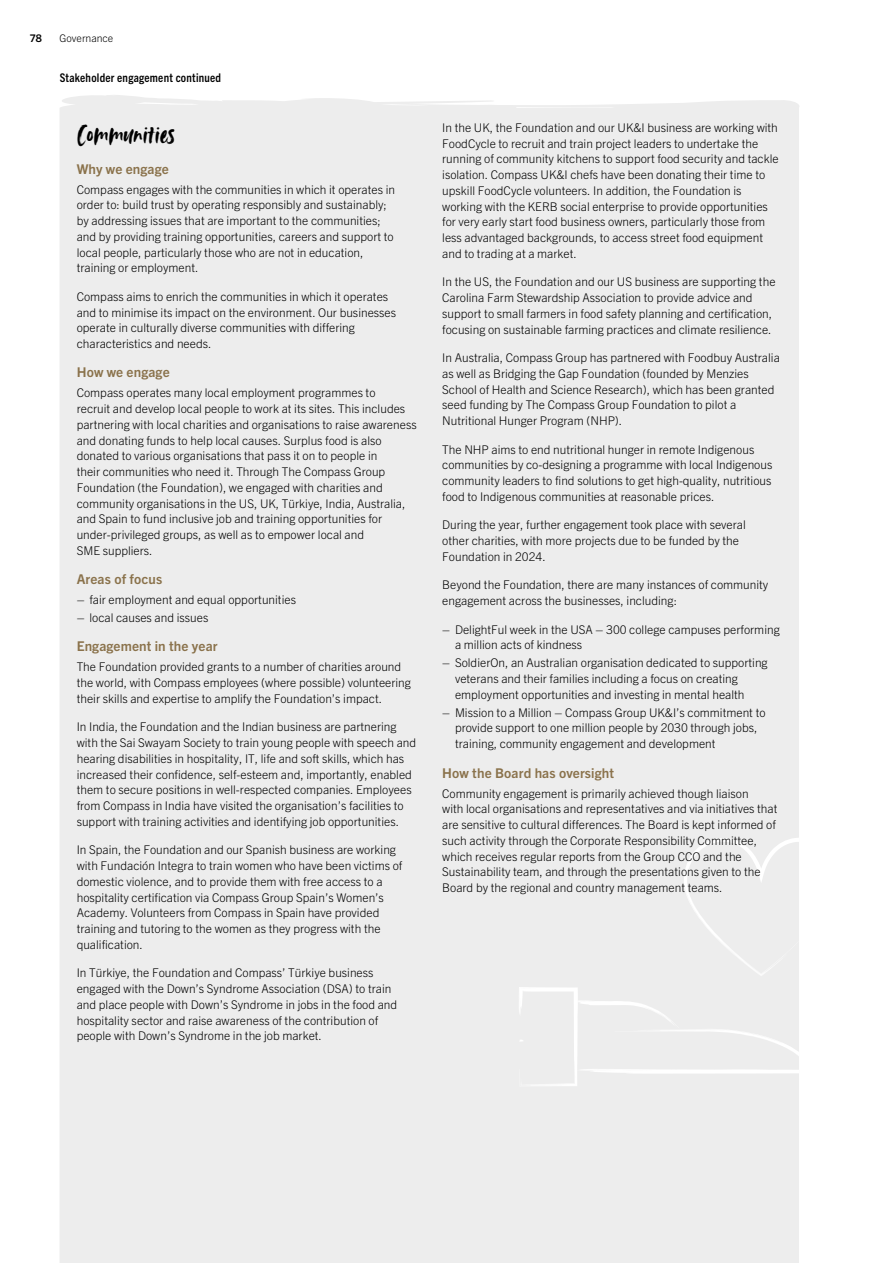
<style>
.page{position:relative;width:893px;height:1263px;background:#fff}
.page>*{position:absolute;margin:0;border:0;box-sizing:border-box;transform-origin:0 0}
.t1{font:28.5px "Avallon Alt";letter-spacing:.01em;color:#000}
.t2{font:700 13.5px "Trade Gothic Next LT Pro";letter-spacing:.01em;color:#8a724b}
.t3{font:300 12px/15.8px "Trade Gothic Next LT Pro";color:#000}
.t4{font:700 condensed 12px "Trade Gothic Next LT Pro";letter-spacing:.02em;color:#000}
.t5{font:300 10.5px "Trade Gothic Next LT Pro";color:#000}
.t6{font:700 10.5px "Trade Gothic Next LT Pro";color:#000}
</style>
<div class="page">
<div style="left:60px;top:95px;width:739px;height:1168px;background:#ededed"></div>
<svg style="left:519px;top:987px;width:280px;height:99px;background:#eee"></svg>
<div style="left:684px;top:837px;width:115px;height:139px;background:#ededed"></div>
<p class="t6" style="left:30px;top:31px;width:14px">78</p>
<p class="t5" style="left:60px;top:31px;width:55px">Governance</p>
<p class="t4" style="left:60px;top:69px;width:163px">Stakeholder engagement continued</p>
<h1 class="t1" style="left:77px;top:115px;width:100px">Communities</h1>
<p class="t2" style="left:77px;top:159px;width:94px">Why we engage</p>
<p class="t3" style="left:77px;top:181px;width:320px">Compass engages with the communities in which it operates in order to: build trust by operating responsibly and sustainably; by addressing issues that are important to the communities; and by providing training opportunities, careers and support to local people, particularly those who are not in education, training or employment.</p>
<p class="t3" style="left:77px;top:288px;width:321px">Compass aims to enrich the communities in which it operates and to minimise its impact on the environment. Our businesses operate in culturally diverse communities with differing characteristics and needs.</p>
<p class="t2" style="left:77px;top:363px;width:94px">How we engage</p>
<p class="t3" style="left:77px;top:384px;width:341px">Compass operates many local employment programmes to<br>recruit and develop local people to work at its sites. This includes partnering with local charities and organisations to raise awareness and donating funds to help local causes. Surplus food is also donated to various organisations that pass it on to people in<br>their communities who need it. Through The Compass Group Foundation (the Foundation), we engaged with charities and community organisations in the US, UK, Türkiye, India, Australia, and Spain to fund inclusive job and training opportunities for under-privileged groups, as well as to empower local and<br>SME suppliers.</p>
<p class="t2" style="left:77px;top:570px;width:87px">Areas of focus</p>
<p class="t3" style="left:77px;top:591px;width:221px">– fair employment and equal opportunities</p>
<p class="t3" style="left:77px;top:609px;width:133px">– local causes and issues</p>
<p class="t2" style="left:77px;top:637px;width:142px">Engagement in the year</p>
<p class="t3" style="left:77px;top:658px;width:336px">The Foundation provided grants to a number of charities around the world, with Compass employees (where possible) volunteering their skills and expertise to amplify the Foundation’s impact.</p>
<p class="t3" style="left:77px;top:718px;width:341px">In India, the Foundation and the Indian business are partnering with the Sai Swayam Society to train young people with speech and hearing disabilities in hospitality, IT, life and soft skills, which has increased their confidence, self-esteem and, importantly, enabled them to secure positions in well-respected companies. Employees from Compass in India have visited the organisation’s facilities to support with training activities and identifying job opportunities.</p>
<p class="t3" style="left:77px;top:841px;width:327px">In Spain, the Foundation and our Spanish business are working with Fundación Integra to train women who have been victims of domestic violence, and to provide them with free access to a hospitality certification via Compass Group Spain’s Women’s Academy. Volunteers from Compass in Spain have provided training and tutoring to the women as they progress with the qualification.</p>
<p class="t3" style="left:77px;top:964px;width:322px">In Türkiye, the Foundation and Compass’ Türkiye business engaged with the Down’s Syndrome Association (DSA) to train and place people with Down’s Syndrome in jobs in the food and hospitality sector and raise awareness of the contribution of people with Down’s Syndrome in the job market.</p>
<p class="t3" style="left:442px;top:119px;width:338px">In the UK, the Foundation and our UK&amp;I business are working with FoodCycle to recruit and train project leaders to undertake the running of community kitchens to support food security and tackle isolation. Compass UK&amp;I chefs have been donating their time to upskill FoodCycle volunteers. In addition, the Foundation is working with the KERB social enterprise to provide opportunities for very early start food business owners, particularly those from less advantaged backgrounds, to access street food equipment and to trading at a market.</p>
<p class="t3" style="left:442px;top:273px;width:335px">In the US, the Foundation and our US business are supporting the Carolina Farm Stewardship Association to provide advice and support to small farmers in food safety planning and certification, focusing on sustainable farming practices and climate resilience.</p>
<p class="t3" style="left:442px;top:349px;width:339px">In Australia, Compass Group has partnered with Foodbuy Australia as well as Bridging the Gap Foundation (founded by Menzies School of Health and Science Research), which has been granted seed funding by The Compass Group Foundation to pilot a Nutritional Hunger Program (NHP).</p>
<p class="t3" style="left:442px;top:440px;width:332px">The NHP aims to end nutritional hunger in remote Indigenous communities by co-designing a programme with local Indigenous community leaders to find solutions to get high-quality, nutritious food to Indigenous communities at reasonable prices.</p>
<p class="t3" style="left:442px;top:516px;width:305px">During the year, further engagement took place with several other charities, with more projects due to be funded by the<br>Foundation in 2024.</p>
<p class="t3" style="left:442px;top:576px;width:328px">Beyond the Foundation, there are many instances of community engagement across the businesses, including:</p>
<p class="t3" style="left:455px;top:620px;width:326px;text-indent:-13px">– DelightFul week in the USA – 300 college campuses performing a million acts of kindness</p>
<p class="t3" style="left:455px;top:654px;width:314px;text-indent:-13px">– SoldierOn, an Australian organisation dedicated to supporting veterans and their families including a focus on creating employment opportunities and investing in mental health</p>
<p class="t3" style="left:455px;top:703px;width:312px;text-indent:-13px">– Mission to a Million – Compass Group UK&amp;I’s commitment to provide support to one million people by 2030 through jobs, training, community engagement and development</p>
<p class="t2" style="left:442px;top:763px;width:173px">How the Board has oversight</p>
<p class="t3" style="left:442px;top:784px;width:337px">Community engagement is primarily achieved though liaison<br>with local organisations and representatives and via initiatives that are sensitive to cultural differences. The Board is kept informed of such activity through the Corporate Responsibility Committee, which receives regular reports from the Group CCO and the Sustainability team, and through the presentations given to the Board by the regional and country management teams.</p>
</div>
